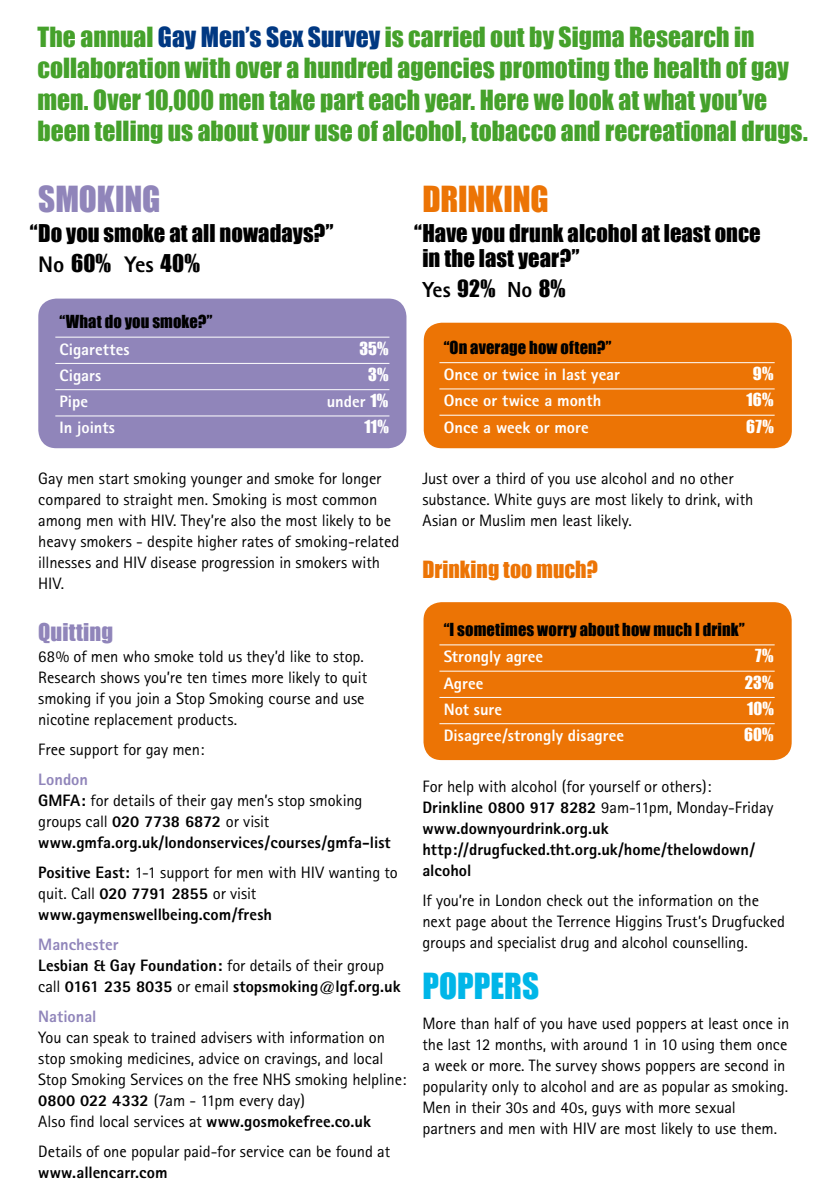
<style>
.page{position:relative;width:830px;height:1200px;background:#fff}
.page>*{position:absolute;margin:0;border:0;box-sizing:border-box;transform-origin:0 0}
.t1{font:33px "Impact";letter-spacing:-.005em;color:#ec7405}
.t2{font:33px "Impact";letter-spacing:-.005em;color:#9085ba}
.t3{font:33px "Impact";color:#00b6e8}
.t4{font:25.5px/31.5px "Impact";color:#45a12b}
.t5{font:22.5px/30px "Impact";color:#000}
.t6{font:22.5px "Impact";letter-spacing:.005em;color:#9085ba}
.t7{font:21.75px "Impact";color:#ec7405}
.t8{font:800 21.75px "Rotis Sans Serif";color:#000}
.t9{font:16.5px/21px "Rotis Sans Serif";letter-spacing:-.005em;color:#000}
.t10{font:800 16.5px/21px "Rotis Sans Serif";color:#000}
.t11{font:800 16.5px "Rotis Sans Serif";color:#fff}
.t12{font:16.5px "Impact";letter-spacing:.005em;color:#000}
.t13{font:16.5px "Impact";letter-spacing:.005em;color:#fff}
.t14{font:800 16.5px "Rotis Sans Serif";color:#9085ba}
.s1{color:#003882}
.s2{font-family:"Rotis Sans Serif";font-weight:800}
.s3{font-family:"Impact";font-weight:400}
.s4{color:#9085ba}
.s5{font-weight:400}
.s6{font-weight:800}
</style>
<div class="page">
<div style="left:38px;top:298px;width:368px;height:150px;background:#9085ba;border-radius:18px"></div>
<hr style="left:55px;top:337px;width:334px;height:1px;background:#fff">
<hr style="left:55px;top:363px;width:334px;height:1px;background:#fff">
<hr style="left:55px;top:389px;width:334px;height:1px;background:#fff">
<hr style="left:55px;top:415px;width:334px;height:1px;background:#fff">
<div style="left:423px;top:602px;width:368px;height:157px;background:#ec7405;border-radius:18px"></div>
<div style="left:423px;top:322px;width:368px;height:126px;background:#ec7405;border-radius:18px"></div>
<hr style="left:439px;top:362px;width:335px;height:1px;background:#fff">
<hr style="left:439px;top:388px;width:335px;height:1px;background:#fff">
<hr style="left:439px;top:415px;width:335px;height:1px;background:#fff">
<hr style="left:439px;top:644px;width:335px;height:1px;background:#fff">
<hr style="left:439px;top:670px;width:335px;height:1px;background:#fff">
<hr style="left:439px;top:697px;width:335px;height:1px;background:#fff">
<hr style="left:439px;top:723px;width:335px;height:1px;background:#fff">
<p class="t4" style="left:37px;top:21px;width:771px">The annual <span class="s1">Gay Men’s Sex Survey</span> is carried out by Sigma Research in collaboration with over a hundred agencies promoting the health of gay men. Over 10,000 men take part each year. Here we look at what you’ve been telling us about your use of alcohol, tobacco and recreational drugs.</p>
<h1 class="t2" style="left:38px;top:178px;width:124px">SMOKING</h1>
<h3 class="t5" style="left:38px;top:218px;width:297px;text-indent:-9px">“Do you smoke at all nowadays?”<br><span class="s2">No</span> 60% <span class="s2">Yes</span> 40%</h3>
<p class="t12" style="left:60px;top:311px;width:154px">“What do you smoke?”</p>
<p class="t11" style="left:60px;top:338px;width:71px">Cigarettes</p>
<p class="t13" style="left:359px;top:338px;width:31px">35%</p>
<p class="t11" style="left:60px;top:364px;width:43px">Cigars</p>
<p class="t13" style="left:368px;top:364px;width:22px">3%</p>
<p class="t11" style="left:60px;top:391px;width:30px">Pipe</p>
<p class="t11" style="left:326px;top:391px;width:63px">under <span class="s3">1%</span></p>
<p class="t11" style="left:60px;top:417px;width:57px">In joints</p>
<p class="t13" style="left:364px;top:416px;width:26px">11%</p>
<p class="t9" style="left:38px;top:468px;width:362px">Gay men start smoking younger and smoke for longer compared to straight men. Smoking is most common among men with HIV. They’re also the most likely to be heavy smokers - despite higher rates of smoking-related illnesses and HIV disease progression in smokers with HIV.</p>
<h3 class="t6" style="left:38px;top:617px;width:76px">Quitting</h3>
<p class="t9" style="left:38px;top:645px;width:330px">68% of men who smoke told us they’d like to stop.<br>Research shows you’re ten times more likely to quit smoking if you join a Stop Smoking course and use nicotine replacement products.</p>
<p class="t9" style="left:38px;top:738px;width:167px">Free support for gay men:</p>
<p class="t10" style="left:38px;top:768px;width:354px"><span class="s4">London<br></span>GMFA: <span class="s5">for details of their gay men’s stop smoking groups call</span> 020 7738 6872 <span class="s5">or visit </span>www.gmfa.org.uk/londonservices/courses/gmfa-list</p>
<p class="t10" style="left:38px;top:861px;width:361px">Positive East: <span class="s5">1-1 support for men with HIV wanting to quit. Call</span> 020 7791 2855 <span class="s5">or visit </span>www.gaymenswellbeing.com/fresh</p>
<p class="t10" style="left:38px;top:933px;width:364px"><span class="s4">Manchester<br></span>Lesbian &amp; Gay Foundation: <span class="s5">for details of their group call</span> 0161 235 8035 <span class="s5">or email</span> stopsmoking@lgf.org.uk</p>
<p class="t14" style="left:38px;top:1005px;width:60px">National</p>
<p class="t9" style="left:38px;top:1026px;width:369px">You can speak to trained advisers with information on stop smoking medicines, advice on cravings, and local Stop Smoking Services on the free NHS smoking helpline:<br><span class="s6">0800 022 4332</span> (7am - 11pm every day)<br>Also find local services at <span class="s6">www.gosmokefree.co.uk</span></p>
<p class="t9" style="left:38px;top:1140px;width:353px">Details of one popular paid-for service can be found at</p>
<p class="t10" style="left:38px;top:1161px;width:131px">www.allencarr.com</p>
<h1 class="t1" style="left:422px;top:178px;width:128px">DRINKING</h1>
<h3 class="t5" style="left:422px;top:220px;width:339px;line-height:25.5px;text-indent:-8px">“Have you drunk alcohol at least once in the last year?”</h3>
<h3 class="t8" style="left:422px;top:276px;width:145px">Yes <span class="s3">92%</span> No <span class="s3">8%</span></h3>
<p class="t12" style="left:443px;top:337px;width:169px">“On average how often?”</p>
<p class="t11" style="left:443px;top:364px;width:178px">Once or twice in last year</p>
<p class="t13" style="left:752px;top:363px;width:22px">9%</p>
<p class="t11" style="left:443px;top:390px;width:159px">Once or twice a month</p>
<p class="t13" style="left:746px;top:389px;width:28px">16%</p>
<p class="t11" style="left:443px;top:416px;width:147px">Once a week or more</p>
<p class="t13" style="left:745px;top:416px;width:29px">67%</p>
<p class="t9" style="left:422px;top:467px;width:332px">Just over a third of you use alcohol and no other substance. White guys are most likely to drink, with<br>Asian or Muslim men least likely.</p>
<h3 class="t7" style="left:422px;top:556px;width:177px">Drinking too much?</h3>
<p class="t12" style="left:443px;top:619px;width:302px">“I sometimes worry about how much I drink”</p>
<p class="t11" style="left:443px;top:646px;width:101px">Strongly agree</p>
<p class="t13" style="left:754px;top:645px;width:20px">7%</p>
<p class="t11" style="left:443px;top:672px;width:41px">Agree</p>
<p class="t13" style="left:744px;top:671px;width:30px">23%</p>
<p class="t11" style="left:443px;top:698px;width:60px">Not sure</p>
<p class="t13" style="left:746px;top:698px;width:28px">10%</p>
<p class="t11" style="left:443px;top:724px;width:182px">Disagree/strongly disagree</p>
<p class="t13" style="left:743px;top:724px;width:31px">60%</p>
<p class="t10" style="left:422px;top:775px;width:352px"><span class="s5">For help with alcohol (for yourself or others):<br></span>Drinkline 0800 917 8282 <span class="s5">9am-11pm, Monday-Friday </span>www.downyourdrink.org.uk http://drugfucked.tht.org.uk/home/thelowdown/ alcohol</p>
<p class="t9" style="left:422px;top:889px;width:364px">If you’re in London check out the information on the next page about the Terrence Higgins Trust’s Drugfucked groups and specialist drug and alcohol counselling.</p>
<h1 class="t3" style="left:422px;top:965px;width:118px">POPPERS</h1>
<p class="t9" style="left:422px;top:1012px;width:368px">More than half of you have used poppers at least once in the last 12 months, with around 1 in 10 using them once a week or more. The survey shows poppers are second in popularity only to alcohol and are as popular as smoking.<br>Men in their 30s and 40s, guys with more sexual partners and men with HIV are most likely to use them.</p>
</div>
